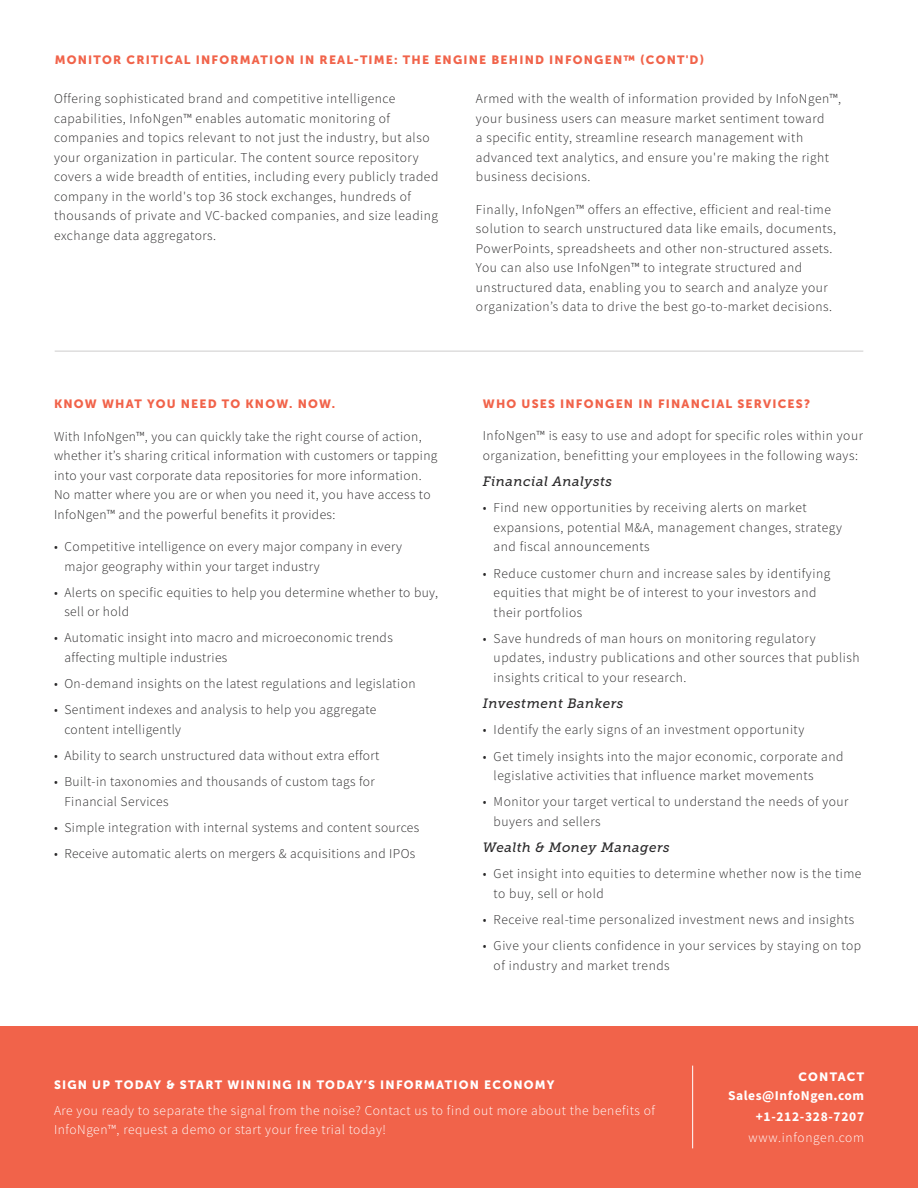
<style>
.page{position:relative;width:918px;height:1188px;background:#fff}
.page>*{position:absolute;margin:0;border:0;box-sizing:border-box;transform-origin:0 0}
.t1{font:300 13.5px/19.5px "Source Sans Pro";letter-spacing:.04em;color:#292829}
.t2{font:300 13.5px/19.5px "Source Sans Pro";letter-spacing:.04em;color:#fff}
.t3{font:italic 13.5px "Museo Slab 500";letter-spacing:.04em;color:#292829}
.t4{font:700 13.5px/21px "Source Sans Pro";letter-spacing:.04em;color:#fff;text-align:right}
.t5{font:12px "Museo Sans 900";letter-spacing:.1em;color:#f1634a}
.t6{font:12px "Museo Sans 900";letter-spacing:.1em;color:#fff}
</style>
<div class="page">
<div style="left:0;top:1026px;width:918px;height:162px;background:#f1634a"></div>
<hr style="left:55px;top:351px;width:808px;height:1px;background:#cdcccc">
<hr style="left:692px;top:1066px;width:1px;height:82px;background:#fff">
<p class="t5" style="left:55px;top:53px;width:651px">MONITOR CRITICAL INFORMATION IN REAL-TIME: THE ENGINE BEHIND INFONGEN™ (CONT'D)</p>
<p class="t1" style="left:54px;top:89px;width:386px">Offering sophisticated brand and competitive intelligence capabilities, InfoNgen™ enables automatic monitoring of companies and topics relevant to not just the industry, but also your organization in particular. The content source repository covers a wide breadth of entities, including every publicly traded company in the world's top 36 stock exchanges, hundreds of thousands of private and VC-backed companies, and size leading exchange data aggregators.</p>
<p class="t1" style="left:476px;top:89px;width:367px">Armed with the wealth of information provided by InfoNgen™, your business users can measure market sentiment toward<br>a specific entity, streamline research management with advanced text analytics, and ensure you're making the right business decisions.</p>
<p class="t1" style="left:476px;top:200px;width:362px">Finally, InfoNgen™ offers an effective, efficient and real-time solution to search unstructured data like emails, documents, PowerPoints, spreadsheets and other non-structured assets.<br>You can also use InfoNgen™ to integrate structured and unstructured data, enabling you to search and analyze your organization’s data to drive the best go-to-market decisions.</p>
<p class="t5" style="left:54px;top:397px;width:283px">KNOW WHAT YOU NEED TO KNOW. NOW.</p>
<p class="t1" style="left:54px;top:426px;width:385px">With InfoNgen™, you can quickly take the right course of action, whether it’s sharing critical information with customers or tapping into your vast corporate data repositories for more information.<br>No matter where you are or when you need it, you have access to InfoNgen™ and the powerful benefits it provides:</p>
<p class="t1" style="left:64px;top:537px;width:339px;text-indent:-10px">• Competitive intelligence on every major company in every major geography within your target industry</p>
<p class="t1" style="left:64px;top:583px;width:375px;text-indent:-10px">• Alerts on specific equities to help you determine whether to buy, sell or hold</p>
<p class="t1" style="left:64px;top:628px;width:330px;text-indent:-10px">• Automatic insight into macro and microeconomic trends affecting multiple industries</p>
<p class="t1" style="left:54px;top:674px;width:363px">• On-demand insights on the latest regulations and legislation</p>
<p class="t1" style="left:64px;top:700px;width:314px;text-indent:-10px">• Sentiment indexes and analysis to help you aggregate content intelligently</p>
<p class="t1" style="left:54px;top:746px;width:327px">• Ability to search unstructured data without extra effort</p>
<p class="t1" style="left:64px;top:772px;width:312px;text-indent:-10px">• Built-in taxonomies and thousands of custom tags for<br>Financial Services</p>
<p class="t1" style="left:54px;top:818px;width:367px">• Simple integration with internal systems and content sources</p>
<p class="t1" style="left:54px;top:844px;width:363px">• Receive automatic alerts on mergers &amp; acquisitions and IPOs</p>
<p class="t5" style="left:483px;top:397px;width:329px">WHO USES INFONGEN IN FINANCIAL SERVICES?</p>
<p class="t1" style="left:483px;top:426px;width:382px">InfoNgen™ is easy to use and adopt for specific roles within your organization, benefitting your employees in the following ways:</p>
<p class="t3" style="left:483px;top:474px;width:131px">Financial Analysts</p>
<p class="t1" style="left:494px;top:498px;width:350px;text-indent:-11px">• Find new opportunities by receiving alerts on market expansions, potential M&amp;A, management changes, strategy and fiscal announcements</p>
<p class="t1" style="left:494px;top:563px;width:338px;text-indent:-11px">• Reduce customer churn and increase sales by identifying equities that might be of interest to your investors and their portfolios</p>
<p class="t1" style="left:494px;top:629px;width:367px;text-indent:-11px">• Save hundreds of man hours on monitoring regulatory updates, industry publications and other sources that publish insights critical to your research.</p>
<p class="t3" style="left:483px;top:696px;width:142px">Investment Bankers</p>
<p class="t1" style="left:483px;top:720px;width:323px">• Identify the early signs of an investment opportunity</p>
<p class="t1" style="left:494px;top:746px;width:351px;text-indent:-11px">• Get timely insights into the major economic, corporate and legislative activities that influence market movements</p>
<p class="t1" style="left:494px;top:792px;width:356px;text-indent:-11px">• Monitor your target vertical to understand the needs of your buyers and sellers</p>
<p class="t3" style="left:483px;top:840px;width:189px">Wealth &amp; Money Managers</p>
<p class="t1" style="left:494px;top:864px;width:369px;text-indent:-11px">• Get insight into equities to determine whether now is the time to buy, sell or hold</p>
<p class="t1" style="left:483px;top:910px;width:373px">• Receive real-time personalized investment news and insights</p>
<p class="t1" style="left:494px;top:936px;width:369px;text-indent:-11px">• Give your clients confidence in your services by staying on top of industry and market trends</p>
<p class="t6" style="left:54px;top:1078px;width:502px">SIGN UP TODAY &amp; START WINNING IN TODAY’S INFORMATION ECONOMY</p>
<p class="t2" style="left:54px;top:1101px;width:603px">Are you ready to separate the signal from the noise? Contact us to find out more about the benefits of<br>InfoNgen™, request a demo or start your free trial today!</p>
<p class="t6" style="left:798px;top:1070px;width:67px">CONTACT</p>
<p class="t4" style="left:728px;top:1085px;width:138px">Sales@InfoNgen.com +1-212-328-7207</p>
<p class="t2" style="left:749px;top:1128px;width:117px">www.infongen.com</p>
</div>
